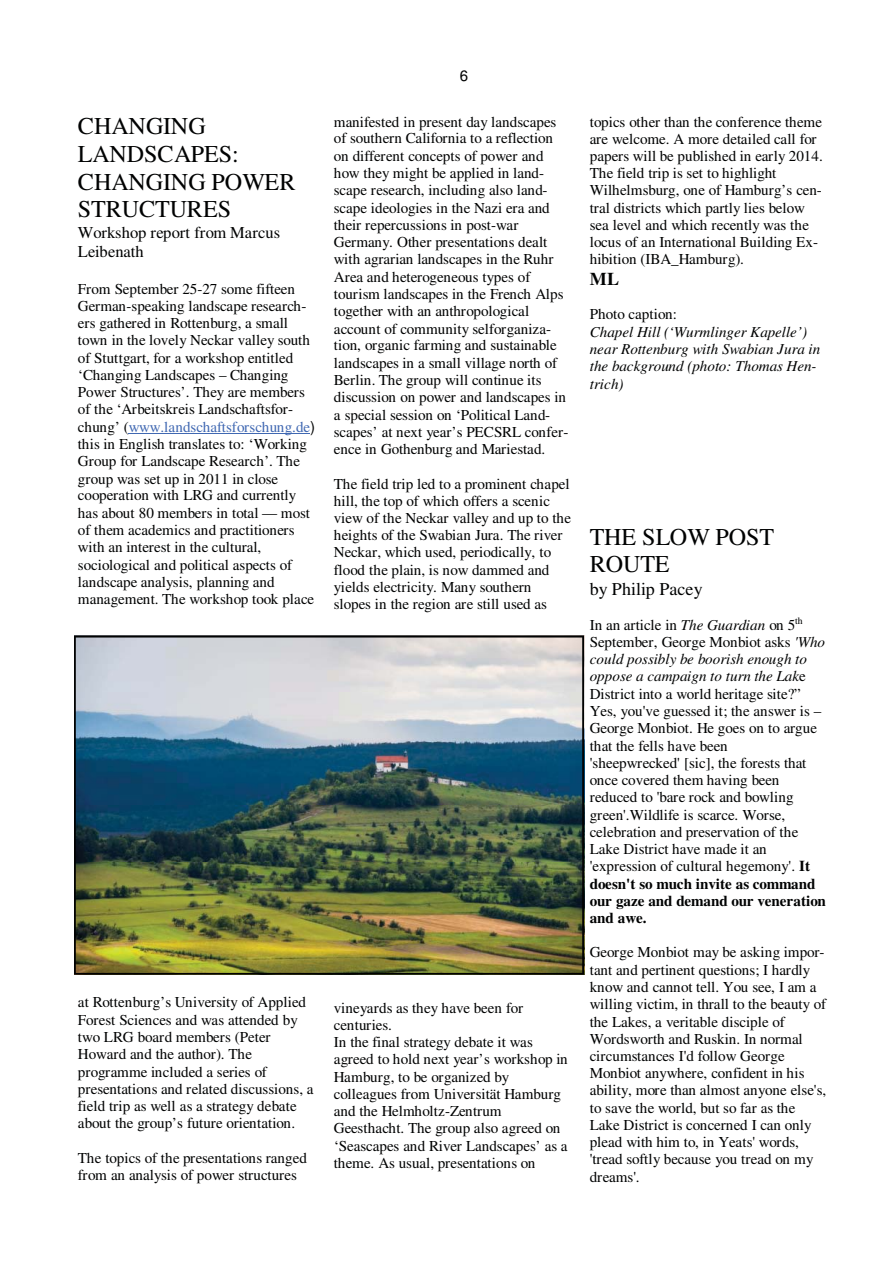
<style>
.page{position:relative;width:893px;height:1263px;background:#fff}
.page>*{position:absolute;margin:0;border:0;box-sizing:border-box;transform-origin:0 0}
.t1{font:24.15px/27.6px "Times";letter-spacing:-.005em;color:#010202}
.t2{font:18px "Times";color:#010202}
.t3{font:700 18px "Times";color:#010202}
.t4{font:16.5px/19px "Times";color:#010202}
.t5{font:15.15px/17.2px "Times";color:#010202}
.t6{font:italic 15.15px/17.2px "Times";color:#010202}
.t7{font:15.15px "Helvetica";color:#010202}
.s1{color:#4068b2}
.s2{font-family:"Helvetica"}
.s3{font-style:italic}
.s4{font-weight:700}
</style>
<div class="page">
<hr style="left:129px;top:434px;width:181px;height:1px;background:#4068b2">
<img style="left:74px;top:635px;width:510px;height:340px">
<h1 class="t1" style="left:78px;top:115px;width:219px">CHANGING<br>LANDSCAPES:<br>CHANGING POWER<br>STRUCTURES</h1>
<p class="t4" style="left:78px;top:225px;width:204px">Workshop report from Marcus<br>Leibenath</p>
<p class="t5" style="left:78px;top:281px;width:239px">From September 25-27 some fifteen German-speaking landscape research&shy;ers gathered in Rottenburg, a small town in the lovely Neckar valley south of Stuttgart, for a workshop entitled ‘Changing Landscapes – Changing Power Structures’. They are members of the ‘Arbeitskreis Landschaftsfor&shy;chung’ (<span class="s1">www.landschaftsforschung.de</span><span class="s2">) </span>this in English translates to: ‘Working Group for Landscape Research’. The group was set up in 2011 in close cooperation with LRG and currently has about 80 members in total — most of them academics and practitioners with an interest in the cultural, sociological and political aspects of landscape analysis, planning and management. The workshop took place</p>
<p class="t5" style="left:78px;top:995px;width:237px">at Rottenburg’s University of Applied Forest Sciences and was attended by two LRG board members (Peter Howard and the author). The programme included a series of presentations and related discussions, a field trip as well as a strategy debate about the group’s future orientation.</p>
<p class="t5" style="left:78px;top:1150px;width:230px">The topics of the presentations ranged from an analysis of power structures</p>
<p class="t7" style="left:460px;top:70px;width:10px">6</p>
<p class="t5" style="left:334px;top:114px;width:236px">manifested in present day landscapes of southern California to a reflection on different concepts of power and how they might be applied in land&shy;scape research, including also land&shy;scape ideologies in the Nazi era and their repercussions in post-war Germany. Other presentations dealt with agrarian landscapes in the Ruhr Area and heterogeneous types of tourism landscapes in the French Alps together with an anthropological account of community selforganiza&shy;tion, organic farming and sustainable landscapes in a small village north of Berlin. The group will continue its discussion on power and landscapes in a special session on ‘Political Land&shy;scapes’ at next year’s PECSRL confer&shy;ence in Gothenburg and Mariestad.</p>
<p class="t5" style="left:334px;top:476px;width:239px">The field trip led to a prominent chapel hill, the top of which offers a scenic view of the Neckar valley and up to the heights of the Swabian Jura. The river Neckar, which used, periodically, to flood the plain, is now dammed and yields electricity. Many southern slopes in the region are still used as</p>
<p class="t5" style="left:334px;top:1000px;width:235px">vineyards as they have been for centuries.<br>In the final strategy debate it was agreed to hold next year’s workshop in<br>Hamburg, to be organized by colleagues from Universität Hamburg and the Helmholtz-Zentrum<br>Geesthacht. The group also agreed on ‘Seascapes and River Landscapes’ as a theme. As usual, presentations on</p>
<p class="t5" style="left:590px;top:114px;width:235px">topics other than the conference theme are welcome. A more detailed call for papers will be published in early 2014.<br>The field trip is set to highlight Wilhelmsburg, one of Hamburg’s cen&shy;tral districts which partly lies below sea level and which recently was the locus of an International Building Ex&shy;hibition (IBA_Hamburg).</p>
<p class="t3" style="left:590px;top:272px;width:31px">ML</p>
<p class="t5" style="left:590px;top:307px;width:89px">Photo caption:</p>
<p class="t6" style="left:590px;top:324px;width:232px">Chapel Hill (‘Wurmlinger Kapelle’) near Rottenburg with Swabian Jura in the background (photo: Thomas Hen&shy;trich)</p>
<h1 class="t1" style="left:590px;top:526px;width:186px">THE SLOW POST<br>ROUTE</h1>
<p class="t2" style="left:590px;top:582px;width:114px">by Philip Pacey</p>
<p class="t5" style="left:590px;top:618px;width:238px">In an article in <span class="s3">The Guardian</span> on 5<sup>th<br></sup>September, George Monbiot asks <span class="s3">'Who could possibly be boorish enough to oppose a campaign to turn the Lak</span>e<br>District into a world heritage site?”<br>Yes, you've guessed it; the answer is –<br>George Monbiot. He goes on to argue that the fells have been<br>'sheepwrecked' [sic], the forests that once covered them having been reduced to 'bare rock and bowling green'.Wildlife is scarce. Worse, celebration and preservation of the<br>Lake District have made it an 'expression of cultural hegemony'. <span class="s4">It doesn't so much invite as command our gaze and demand our veneration and awe.</span></p>
<p class="t5" style="left:590px;top:945px;width:238px">George Monbiot may be asking impor&shy;tant and pertinent questions; I hardly know and cannot tell. You see, I am a willing victim, in thrall to the beauty of the Lakes, a veritable disciple of Wordsworth and Ruskin. In normal circumstances I'd follow George Monbiot anywhere, confident in his ability, more than almost anyone else's, to save the world, but so far as the Lake District is concerned I can only plead with him to, in Yeats' words, 'tread softly because you tread on my dreams'.</p>
</div>
